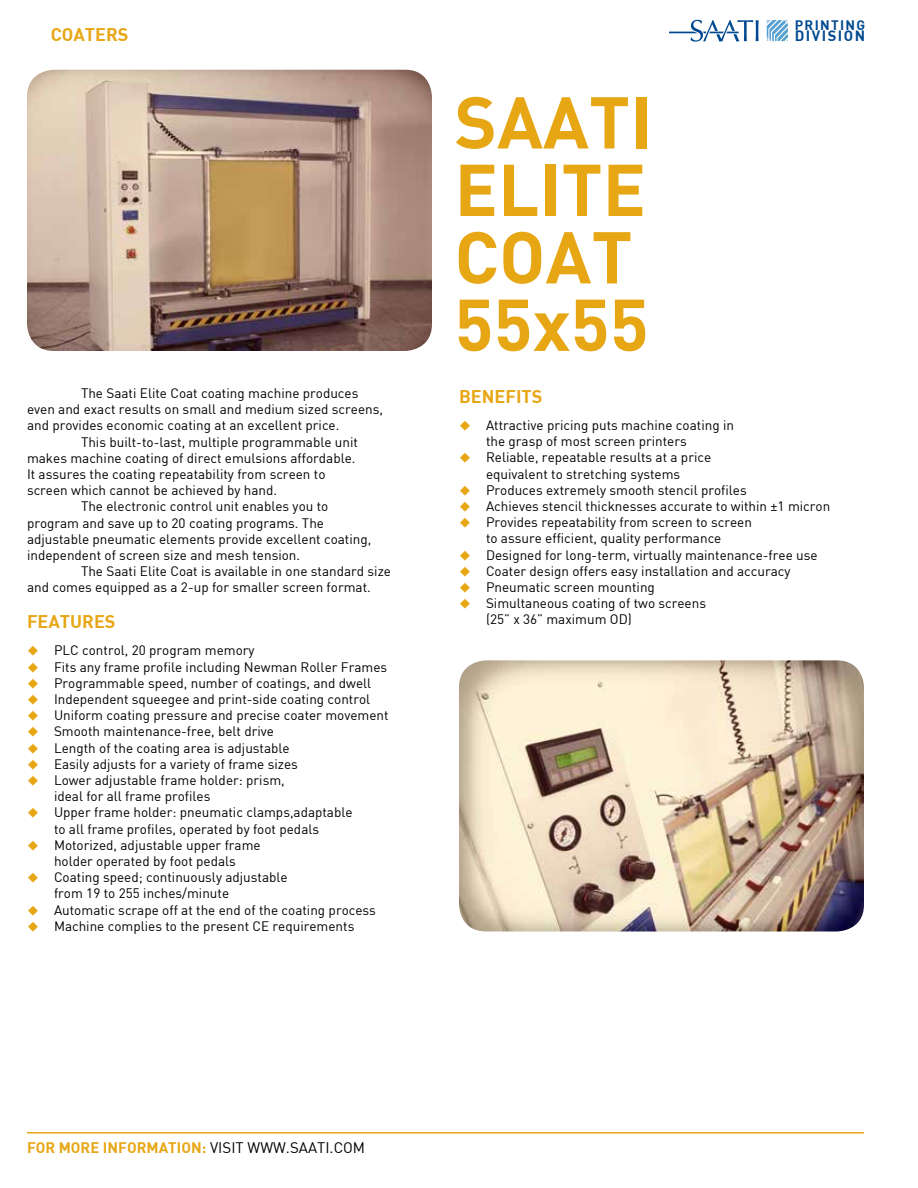
<style>
.page{position:relative;width:918px;height:1188px;background:#fff}
.page>*{position:absolute;margin:0;border:0;box-sizing:border-box;transform-origin:0 0}
.t1{font:72px/67.5px "DIN Bold";color:#e7a614}
.t2{font:18px "DIN Bold";color:#e7a614}
.t3{font:15px "DIN Bold";color:#e7a614}
.t4{font:15px "DIN";color:#000}
.t5{font:14.7px "DIN Bold";letter-spacing:.1em;color:#004990}
.t6{font:13.5px/16.2px "DIN";color:#000}
.t7{font:13.5px "DIN Bold";letter-spacing:.1em;color:#004990}
.s1{font-family:"DIN";color:#000}
</style>
<div class="page">
<img style="left:27px;top:70px;width:405px;height:281px">
<img style="left:459px;top:660px;width:405px;height:272px">
<svg style="left:670px;top:20px;width:89px;height:22px"></svg>
<svg style="left:767px;top:20px;width:21px;height:21px"></svg>
<hr style="left:27px;top:1132px;width:837px;height:2px;background:#e7a614">
<p class="t7" style="left:795px;top:16px;width:72px">PRINTING</p>
<h2 class="t2" style="left:51px;top:23px;width:79px">COATERS</h2>
<p class="t5" style="left:795px;top:26px;width:72px">DIVISION</p>
<p class="t6" style="left:81px;top:385px;width:279px">The Saati Elite Coat coating machine produces</p>
<p class="t6" style="left:27px;top:401px;width:358px">even and exact results on small and medium sized screens,</p>
<p class="t6" style="left:27px;top:417px;width:314px">and provides economic coating at an excellent price.</p>
<p class="t6" style="left:81px;top:433px;width:279px">This built-to-last, multiple programmable unit</p>
<p class="t6" style="left:27px;top:450px;width:330px">makes machine coating of direct emulsions affordable.</p>
<p class="t6" style="left:27px;top:466px;width:300px">It assures the coating repeatability from screen to</p>
<p class="t6" style="left:27px;top:482px;width:252px">screen which cannot be achieved by hand.</p>
<p class="t6" style="left:81px;top:498px;width:249px">The electronic control unit enables you to</p>
<p class="t6" style="left:27px;top:514px;width:299px">program and save up to 20 coating programs. The</p>
<p class="t6" style="left:27px;top:531px;width:346px">adjustable pneumatic elements provide excellent coating,</p>
<p class="t6" style="left:27px;top:547px;width:275px">independent of screen size and mesh tension.</p>
<p class="t6" style="left:81px;top:563px;width:312px">The Saati Elite Coat is available in one standard size</p>
<p class="t6" style="left:27px;top:579px;width:345px">and comes equipped as a 2-up for smaller screen format.</p>
<h2 class="t2" style="left:27px;top:610px;width:90px">FEATURES</h2>
<p class="t6" style="left:54px;top:642px;width:336px">PLC control, 20 program memory<br>Fits any frame profile including Newman Roller Frames Programmable speed, number of coatings, and dwell Independent squeegee and print-side coating control Uniform coating pressure and precise coater movement Smooth maintenance-free, belt drive<br>Length of the coating area is adjustable<br>Easily adjusts for a variety of frame sizes<br>Lower adjustable frame holder: prism,<br>ideal for all frame profiles<br>Upper frame holder: pneumatic clamps,adaptable<br>to all frame profiles, operated by foot pedals<br>Motorized, adjustable upper frame<br>holder operated by foot pedals<br>Coating speed; continuously adjustable<br>from 19 to 255 inches/minute<br>Automatic scrape off at the end of the coating process Machine complies to the present CE requirements</p>
<h1 class="t1" style="left:454px;top:86px;width:199px">SAATI<br>ELITE<br>COAT<br>55X55</h1>
<h2 class="t2" style="left:459px;top:385px;width:85px">BENEFITS</h2>
<p class="t6" style="left:486px;top:417px;width:346px">Attractive pricing puts machine coating in<br>the grasp of most screen printers<br>Reliable, repeatable results at a price<br>equivalent to stretching systems<br>Produces extremely smooth stencil profiles<br>Achieves stencil thicknesses accurate to within ±1 micron Provides repeatability from screen to screen<br>to assure efficient, quality performance<br>Designed for long-term, virtually maintenance-free use Coater design offers easy installation and accuracy Pneumatic screen mounting<br>Simultaneous coating of two screens<br>(25” x 36” maximum OD)</p>
<p class="t3" style="left:27px;top:1137px;width:199px">FOR MORE INFORMATION: <span class="s1">visit</span></p>
<p class="t4" style="left:248px;top:1138px;width:51px">www.saati</p>
<p class="t4" style="left:330px;top:1138px;width:15px">.com</p>
</div>
